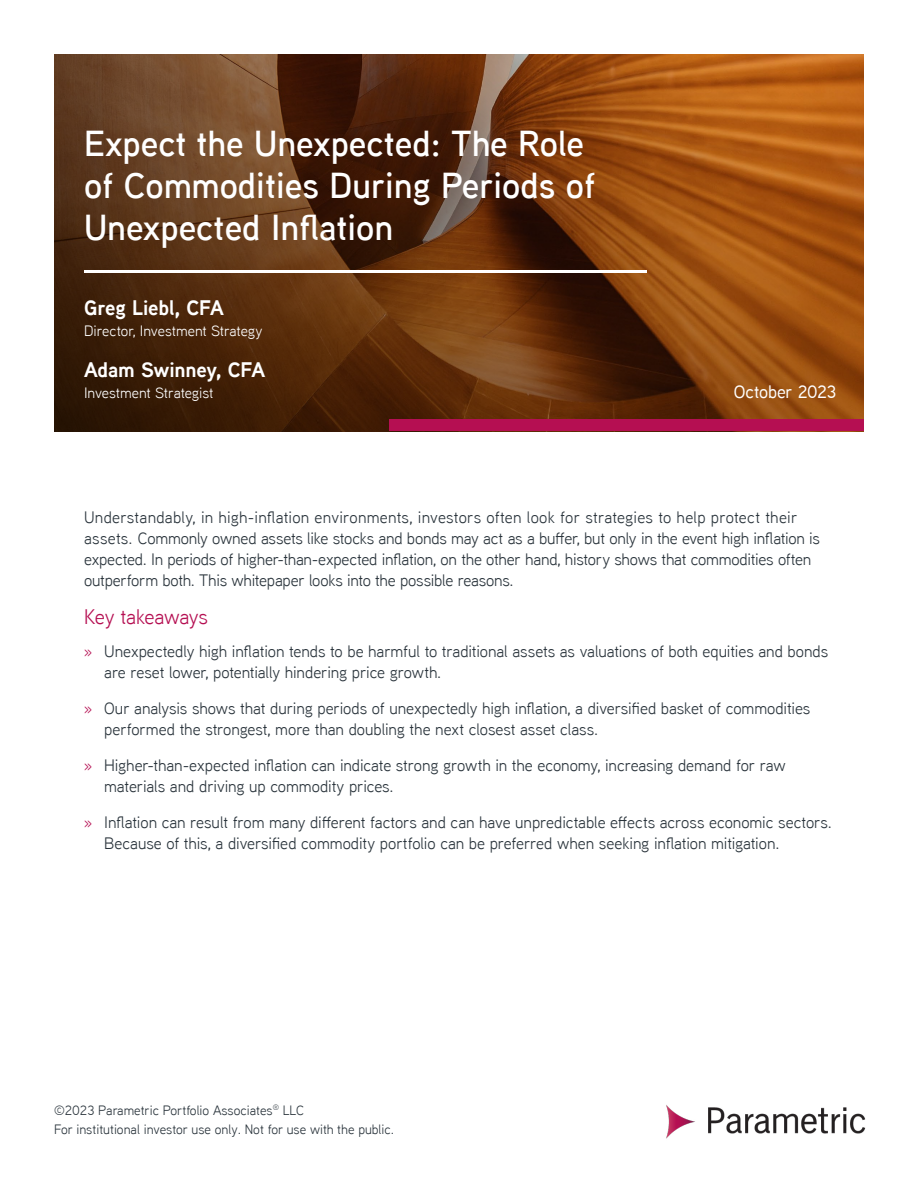
<style>
.page{position:relative;width:918px;height:1188px;background:#fff}
.page>*{position:absolute;margin:0;border:0;box-sizing:border-box;transform-origin:0 0}
.t1{font:600 36px/42px "Aaux Next";color:#fff}
.t2{font:700 21px "Aaux Next";letter-spacing:-.01em;color:#fff}
.t3{font:21px "Aaux Next";letter-spacing:-.015em;color:#b50f52}
.t4{font:500 18px "Aaux Next";letter-spacing:-.005em;color:#fff}
.t5{font:16.5px/21px "Aaux Next";letter-spacing:-.005em;color:#29333b}
.t6{font:15px "Aaux Next";letter-spacing:-.005em;color:#fff}
.t7{font:13.5px/19.5px "Aaux Next";color:#29333b}
.s1{color:#b50f52}
</style>
<div class="page">
<svg style="left:54px;top:54px;width:810px;height:377px;background:#6f3a12"></svg>
<hr style="left:84px;top:270px;width:562px;height:3px;background:#fff">
<div style="left:390px;top:419px;width:474px;height:12px;background:#b50f52"></div>
<img style="left:666px;top:1105px;width:200px;height:34px">
<h1 class="t1" style="left:84px;top:122px;width:513px">Expect the Unexpected: The Role of Commodities During Periods of<br>Unexpected Inflation</h1>
<p class="t2" style="left:84px;top:293px;width:141px">Greg Liebl, CFA</p>
<p class="t6" style="left:84px;top:321px;width:180px">Director, Investment Strategy</p>
<p class="t2" style="left:84px;top:354px;width:183px">Adam Swinney, CFA</p>
<p class="t6" style="left:84px;top:382px;width:131px">Investment Strategist</p>
<p class="t4" style="left:734px;top:379px;width:104px">October 2023</p>
<p class="t5" style="left:84px;top:506px;width:738px">Understandably, in high-inflation environments, investors often look for strategies to help protect their assets. Commonly owned assets like stocks and bonds may act as a buffer, but only in the event high inflation is expected. In periods of higher-than-expected inflation, on the other hand, history shows that commodities often outperform both. This whitepaper looks into the possible reasons.</p>
<p class="t3" style="left:84px;top:602px;width:126px">Key takeaways</p>
<p class="t5" style="left:104px;top:640px;width:726px;text-indent:-20px"><span class="s1">»</span> Unexpectedly high inflation tends to be harmful to traditional assets as valuations of both equities and bonds are reset lower, potentially hindering price growth.</p>
<p class="t5" style="left:104px;top:697px;width:708px;text-indent:-20px"><span class="s1">»</span> Our analysis shows that during periods of unexpectedly high inflation, a diversified basket of commodities performed the strongest, more than doubling the next closest asset class.</p>
<p class="t5" style="left:104px;top:754px;width:683px;text-indent:-20px"><span class="s1">»</span> Higher-than-expected inflation can indicate strong growth in the economy, increasing demand for raw materials and driving up commodity prices.</p>
<p class="t5" style="left:104px;top:811px;width:729px;text-indent:-20px"><span class="s1">»</span> Inflation can result from many different factors and can have unpredictable effects across economic sectors.<br>Because of this, a diversified commodity portfolio can be preferred when seeking inflation mitigation.</p>
<p class="t7" style="left:54px;top:1100px;width:342px">©2023 Parametric Portfolio Associates<sup>®</sup> LLC<br>For institutional investor use only. Not for use with the public.</p>
</div>
